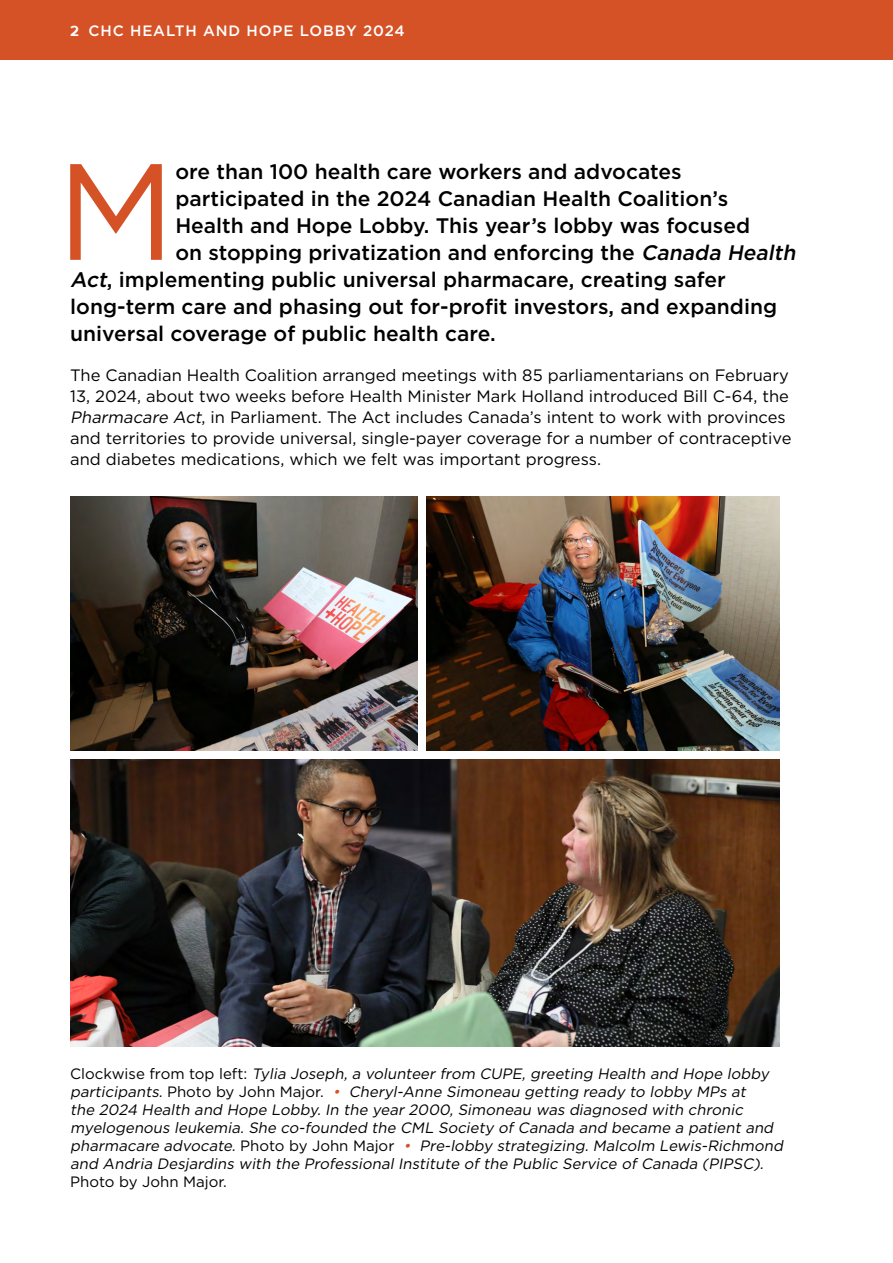
<style>
.page{position:relative;width:893px;height:1263px;background:#fff}
.page>*{position:absolute;margin:0;border:0;box-sizing:border-box;transform-origin:0 0}
.t1{font:136.65px "Gotham";color:#d55227}
.t2{font:500 21px "Gotham";color:#000}
.t3{font:16.5px/21px "Gotham";color:#000}
.t4{font:italic 15px/18px "Gotham";color:#000}
.t5{font:500 15px "Gotham";letter-spacing:.06em;color:#fff}
.t6{font:15px "Gotham";color:#000}
.s1{font-family:"Proxima Nova";font-weight:700}
.s2{font-style:italic}
.s3{font-style:normal}
.s4{color:#d55227}
</style>
<div class="page">
<div style="left:0;top:0;width:893px;height:59px;background:#d55227"></div>
<img style="left:70px;top:497px;width:347px;height:253px">
<img style="left:427px;top:497px;width:352px;height:254px">
<img style="left:70px;top:759px;width:709px;height:287px">
<p class="t5" style="left:70px;top:21px;width:336px"><span class="s1">2</span> CHC HEALTH AND HOPE LOBBY 2024</p>
<h1 class="t1" style="left:57px;top:124px;width:120px">M</h1>
<h2 class="t2" style="left:175px;top:158px;width:508px">ore than 100 health care workers and advocates</h2>
<h2 class="t2" style="left:175px;top:185px;width:554px">participated in the 2024 Canadian Health Coalition’s</h2>
<h2 class="t2" style="left:175px;top:212px;width:576px">Health and Hope Lobby. This year’s lobby was focused</h2>
<h2 class="t2" style="left:175px;top:239px;width:627px">on stopping privatization and enforcing the <span class="s2">Canada Health</span></h2>
<h2 class="t2" style="left:70px;top:266px;width:657px"><span class="s2">Act</span>, implementing public universal pharmacare, creating safer</h2>
<h2 class="t2" style="left:70px;top:293px;width:708px">long-term care and phasing out for-profit investors, and expanding</h2>
<h2 class="t2" style="left:70px;top:320px;width:427px">universal coverage of public health care.</h2>
<p class="t3" style="left:70px;top:364px;width:723px">The Canadian Health Coalition arranged meetings with 85 parliamentarians on February 13, 2024, about two weeks before Health Minister Mark Holland introduced Bill C-64, the <span class="s2">Pharmacare Act</span>, in Parliament. The Act includes Canada’s intent to work with provinces and territories to provide universal, single-payer coverage for a number of contraceptive and diabetes medications, which we felt was important progress.</p>
<p class="t4" style="left:70px;top:1064px;width:718px"><span class="s3">C l o c kw i s e f ro m t o p l e ft :</span> Tylia Joseph, a volunteer from CUPE, greeting Health and Hope lobby participants. <span class="s3">P h o t o by J o h n M a j o r.</span> <span class="s4">•</span> Cheryl-Anne Simoneau getting ready to lobby MPs at<br>the 2024 Health and Hope Lobby. In the year 2000, Simoneau was diagnosed with chronic myelogenous leukemia. She co-founded the CML Society of Canada and became a patient and pharmacare advocate. <span class="s3">P h o t o b y J o h n M a j o r</span> <span class="s4">•</span> Pre-lobby strategizing. Malcolm Lewis-Richmond and Andria Desjardins with the Professional Institute of the Public Service of Canada (PIPSC).</p>
<p class="t6" style="left:70px;top:1172px;width:158px">Photo by John Major.</p>
</div>
